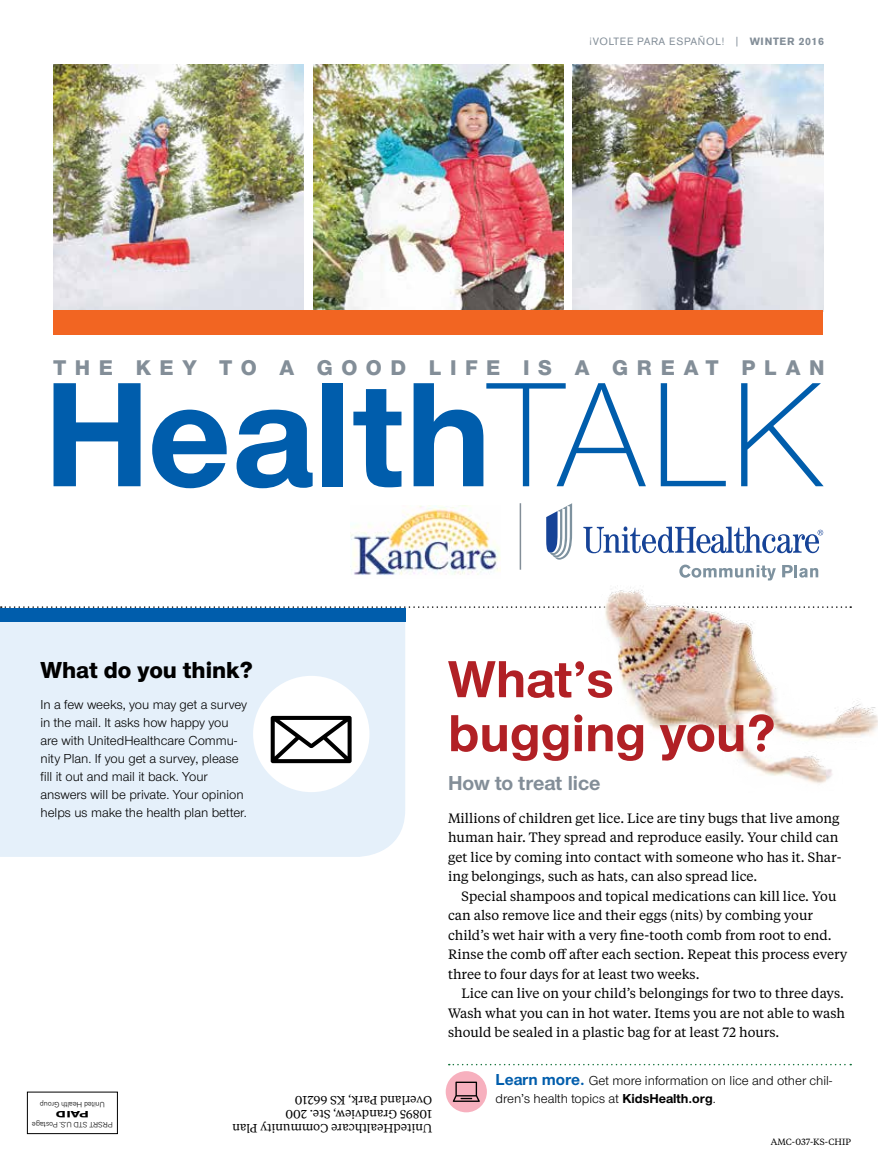
<style>
.page{position:relative;width:878px;height:1161px;background:#fff}
.page>*{position:absolute;margin:0;border:0;box-sizing:border-box;transform-origin:0 0}
.t1{font:700 154.5px "UHC Sans";color:#005dac}
.t2{font:700 54px/54px "UHC Sans";color:#b12025}
.t3{font:800 24px "UHC Sans";color:#000}
.t4{font:800 22.05px "UHC Sans";letter-spacing:.39em;color:#838e98}
.t5{font:700 21px "UHC Sans";color:#838e98}
.t6{font:13.5px/19.5px "UHC Serif Text";color:#000}
.t7{font:13.5px/18px "UHC Sans";color:#000}
.t8{font:12px/14.2px "UHC Serif Text";color:#000}
.t9{font:10.5px "Akzidenz Grotesk BE";letter-spacing:.05em;color:#838e98}
.t10{font:9px "UHC Serif Text";color:#000}
.t11{font:700 9px "Akzidenz Grotesk BE";color:#000;scale:1.5 1}
.t12{font:300 7.5px "Akzidenz Grotesk BE";color:#000}
.s1{font-weight:700}
.s2{font-weight:300}
.s3{font-weight:700;font-size:16.5px;color:#005dac}
</style>
<div class="page">
<div style="left:0;top:621px;width:405px;height:236px;background:#e5f0fa"></div>
<div style="left:253px;top:676px;width:116px;height:116px;background:#fff;border-radius:50%"></div>
<svg style="left:271px;top:716px;width:80px;height:47px"></svg>
<div style="left:0;top:608px;width:405px;height:13px;background:#005dac"></div>
<img style="left:351px;top:505px;width:149px;height:70px">
<hr style="left:519px;top:503px;width:2px;height:67px;background:#838e98">
<svg style="left:448px;top:1064px;width:403px;height:1px"></svg>
<div style="left:445px;top:1071px;width:42px;height:41px;background:#f7b0be;border-radius:50%"></div>
<svg style="left:453px;top:1082px;width:27px;height:20px"></svg>
<div style="left:27px;top:1092px;width:91px;height:42px;border:1px solid #000"></div>
<svg style="left:1px;top:606px;width:563px;height:2px"></svg>
<svg style="left:583px;top:526px;width:240px;height:27px"></svg>
<svg style="left:546px;top:503px;width:26px;height:57px"></svg>
<svg style="left:679px;top:565px;width:96px;height:4px"></svg>
<svg style="left:782px;top:565px;width:36px;height:4px"></svg>
<img style="left:566px;top:569px;width:312px;height:215px">
<img style="left:53px;top:65px;width:250px;height:246px">
<img style="left:313px;top:65px;width:250px;height:246px">
<img style="left:573px;top:64px;width:250px;height:247px">
<div style="left:53px;top:311px;width:770px;height:24px;background:#f26522"></div>
<p class="t9" style="left:589px;top:35px;width:236px">¡VOLTEE PARA ESPAÑOL! | <span class="s1">WINTER 2016</span></p>
<h3 class="t4" style="left:53px;top:352px;width:772px">THE KEY TO A GOOD LIFE IS A GREAT PLAN</h3>
<h1 class="t1" style="left:43px;top:331px;width:781px">Health<span class="s2">TALK</span></h1>
<h3 class="t3" style="left:40px;top:653px;width:214px">What do you think?</h3>
<p class="t7" style="left:40px;top:695px;width:208px">In a few weeks, you may get a survey in the mail. It asks how happy you are with UnitedHealthcare Commu&shy;nity Plan. If you get a survey, please fill it out and mail it back. Your answers will be private. Your opinion helps us make the health plan better.</p>
<p class="t12" style="left:105px;top:1109px;width:66px;rotate:-180deg">United Health Group</p>
<p class="t11" style="left:89px;top:1119px;width:23px;rotate:-180deg">PAID</p>
<p class="t12" style="left:113px;top:1128px;width:82px;rotate:-180deg">PRSRT STD U.S. Postage</p>
<p class="t8" style="left:432px;top:1136px;width:201px;rotate:-180deg">UnitedHealthcare Community Plan<br>10895 Grandview, Ste. 200<br>Overland Park, KS 66210</p>
<h2 class="t2" style="left:448px;top:650px;width:329px">What’s bugging you?</h2>
<h3 class="t5" style="left:448px;top:769px;width:154px">How to treat lice</h3>
<p class="t6" style="left:448px;top:808px;width:395px">Millions of children get lice. Lice are tiny bugs that live among human hair. They spread and reproduce easily. Your child can get lice by coming into contact with someone who has it. Shar&shy;ing belongings, such as hats, can also spread lice.</p>
<p class="t6" style="left:448px;top:886px;width:401px;text-indent:14px">Special shampoos and topical medications can kill lice. You can also remove lice and their eggs (nits) by combing your child’s wet hair with a very fine-tooth comb from root to end.<br>Rinse the comb off after each section. Repeat this process every three to four days for at least two weeks.</p>
<p class="t6" style="left:448px;top:983px;width:398px;text-align:justify;text-indent:14px">Lice can live on your child’s belongings for two to three days.<br>Wash what you can in hot water. Items you are not able to wash should be sealed in a plastic bag for at least 72 hours.</p>
<p class="t7" style="left:495px;top:1071px;width:338px"><span class="s3">Learn more.</span> Get more information on lice and other chil&shy;dren’s health topics at <span class="s1">KidsHealth.org</span>.</p>
<p class="t10" style="left:771px;top:1135px;width:81px">AMC-037-KS-CHIP</p>
</div>
